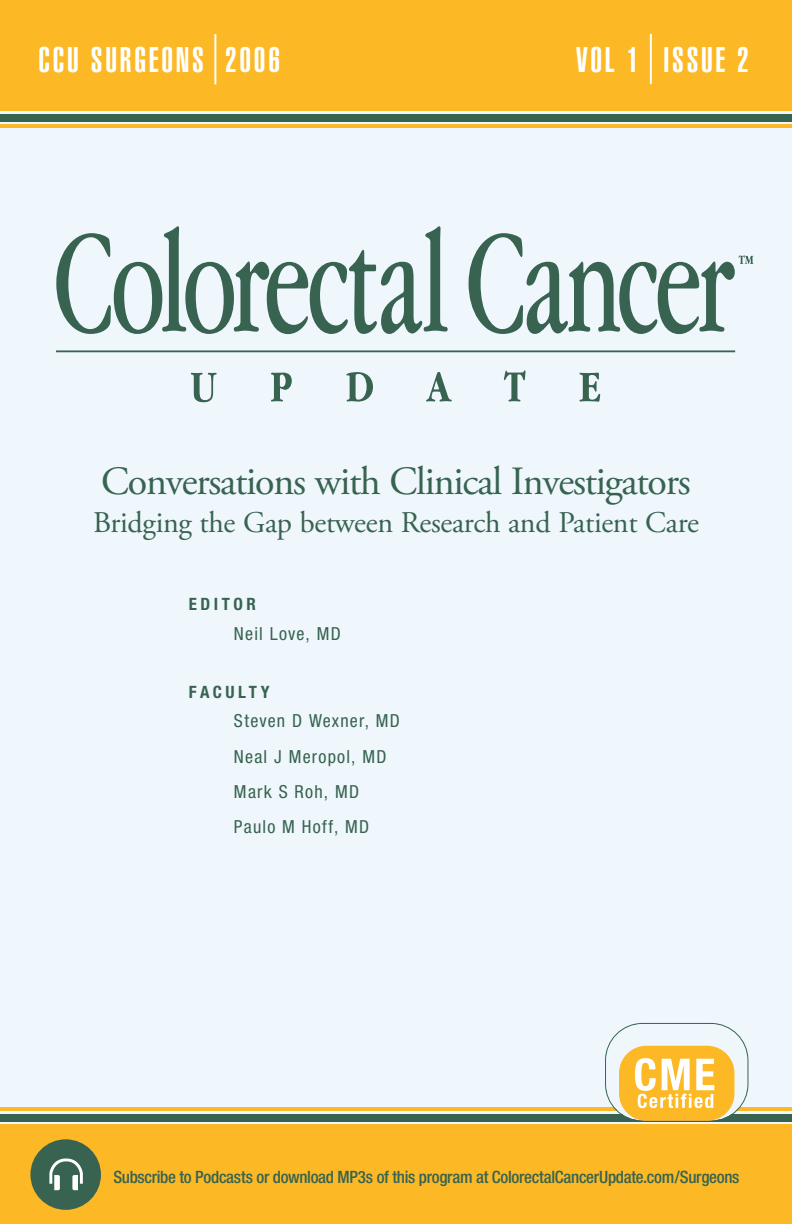
<style>
.page{position:relative;width:792px;height:1224px;background:#eff7fc}
.page>*{position:absolute;margin:0;border:0;box-sizing:border-box;transform-origin:0 0}
.t1{font:40px "Adobe Garamond Pro";letter-spacing:-.03em;color:#376350}
.t2{font:35px "Helvetica LT Std Ultra Comp";letter-spacing:.08em;color:#fff}
.t3{font:30px "Adobe Garamond Pro";letter-spacing:-.01em;color:#376350}
.t4{font:condensed 18px/35px "Helvetica Neue";letter-spacing:.07em;color:#376350}
.t5{font:500 condensed 17px "Helvetica Neue";letter-spacing:-.015em;color:#376350}
.t6{font:700 condensed 17px "Helvetica Neue";letter-spacing:.205em;color:#376350}
</style>
<div class="page">
<div style="left:0;top:1125px;width:792px;height:99px;background:#fcb825"></div>
<div style="left:0;top:1114px;width:792px;height:8px;background:#376350"></div>
<hr style="left:0;top:1108px;width:792px;height:3px;background:#fcb825">
<div style="left:0;top:0;width:792px;height:111px;background:#fcb825"></div>
<div style="left:0;top:114px;width:792px;height:8px;background:#376350"></div>
<hr style="left:0;top:124px;width:792px;height:4px;background:#fcb825">
<hr style="left:650px;top:34px;width:2px;height:50px;background:#fff">
<svg style="left:605px;top:1023px;width:143px;height:98px"></svg>
<svg style="left:191px;top:373px;width:26px;height:29px"></svg>
<svg style="left:271px;top:373px;width:21px;height:29px"></svg>
<svg style="left:346px;top:372px;width:27px;height:30px"></svg>
<svg style="left:426px;top:372px;width:26px;height:30px"></svg>
<svg style="left:504px;top:370px;width:22px;height:32px"></svg>
<svg style="left:579px;top:373px;width:21px;height:29px"></svg>
<hr style="left:56px;top:350px;width:679px;height:2px;background:#376350">
<svg style="left:56px;top:226px;width:392px;height:108px"></svg>
<svg style="left:469px;top:233px;width:284px;height:101px"></svg>
<div style="left:30px;top:1139px;width:71px;height:71px;background:#376350;border-radius:50%"></div>
<svg style="left:49px;top:1158px;width:34px;height:32px"></svg>
<hr style="left:214px;top:34px;width:2px;height:50px;background:#fff">
<h2 class="t2" style="left:38px;top:40px;width:243px">CCU SURGEONS 2006</h2>
<h2 class="t2" style="left:576px;top:40px;width:64px">VOL 1</h2>
<h2 class="t2" style="left:664px;top:40px;width:87px">ISSUE 2</h2>
<h1 class="t1" style="left:101px;top:457px;width:591px">Conversations with Clinical Investigators</h1>
<h3 class="t3" style="left:93px;top:504px;width:607px">Bridging the Gap between Research and Patient Care</h3>
<p class="t6" style="left:189px;top:594px;width:68px">EDITOR</p>
<p class="t4" style="left:234px;top:616px;width:108px">Neil Love, MD</p>
<p class="t6" style="left:189px;top:682px;width:82px">FACULTY</p>
<p class="t4" style="left:234px;top:703px;width:167px">Steven D Wexner, MD<br>Neal J Meropol, MD<br>Mark S Roh, MD<br>Paulo M Hoff, MD</p>
<p class="t5" style="left:113px;top:1167px;width:628px">Subscribe to Podcasts or download MP3s of this program at ColorectalCancerUpdate.com/Surgeons</p>
</div>
